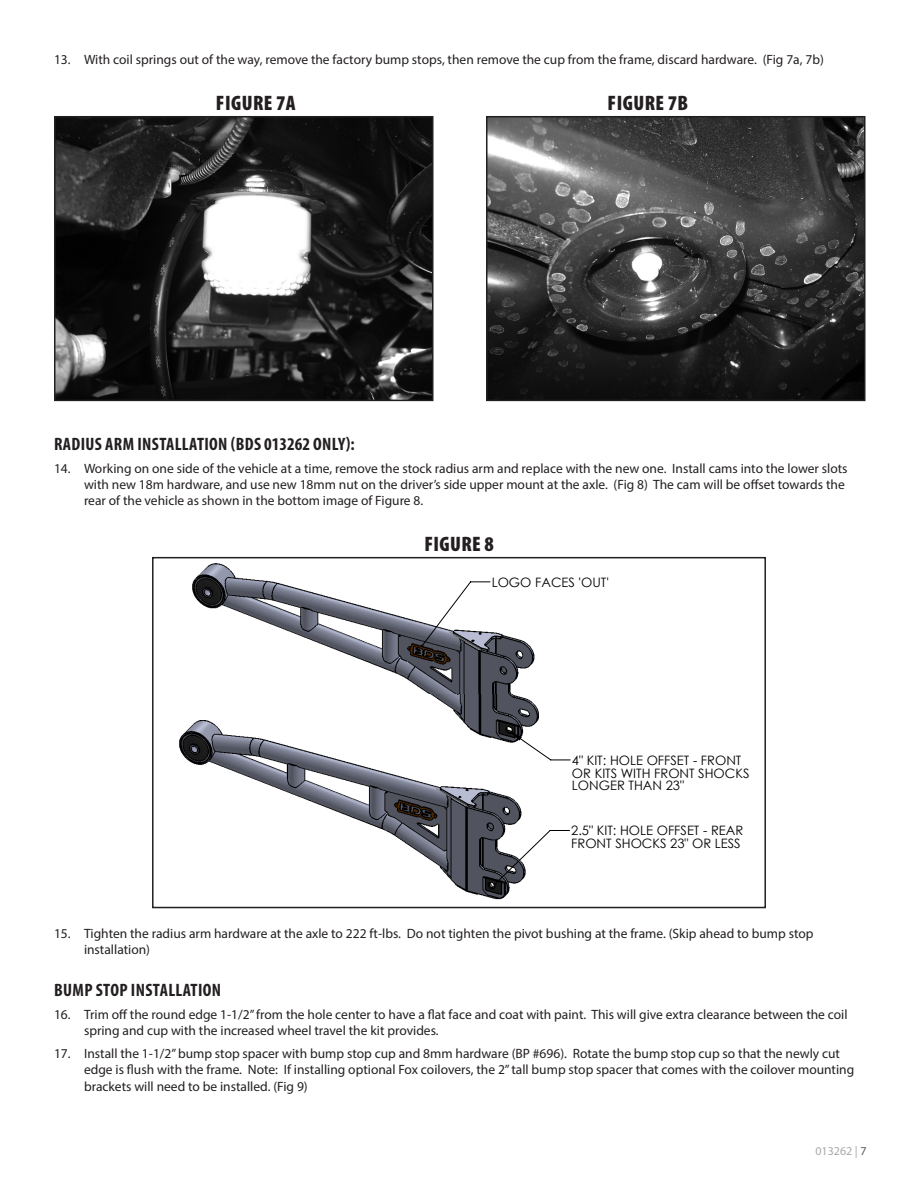
<style>
.page{position:relative;width:918px;height:1188px;background:#fff}
.page>*{position:absolute;margin:0;border:0;box-sizing:border-box;transform-origin:0 0}
.Photo-Caption{font:900 condensed 21px "Myriad Pro";letter-spacing:.02em;color:#231f20}
.Subhead{font:700 condensed 18px "Myriad Pro";letter-spacing:.02em;color:#231f20}
.t1{font:13.5px/16.2px "Myriad Pro";color:#231f20}
.t2{font:12.9px/12.8px "Century Gothic";color:#000}
.t3{font:12px "Myriad Pro";color:#a8a9ad}
.s1{color:#57585a}
</style>
<div class="page">
<img style="left:57px;top:119px;width:374px;height:279px">
<div style="left:54px;top:116px;width:380px;height:285px;border:2px solid #231f20"></div>
<img style="left:489px;top:119px;width:374px;height:279px">
<div style="left:486px;top:116px;width:380px;height:285px;border:2px solid #231f20"></div>
<img style="left:192px;top:563px;width:230px;height:126px">
<img style="left:179px;top:720px;width:331px;height:180px">
<svg style="left:422px;top:581px;width:149px;height:299px"></svg>
<svg style="left:421px;top:631px;width:101px;height:255px"></svg>
<div style="left:152px;top:557px;width:614px;height:351px;border:2px solid #231f20"></div>
<p class="t1" style="left:54px;top:51px;width:771px">13. With coil springs out of the way, remove the factory bump stops, then remove the cup from the frame, discard hardware. (Fig 7a, 7b)</p>
<p class="Photo-Caption" style="left:216px;top:91px;width:81px">FIGURE 7A</p>
<p class="Photo-Caption" style="left:608px;top:91px;width:82px">FIGURE 7B</p>
<p class="Subhead" style="left:54px;top:433px;width:302px">RADIUS ARM INSTALLATION (BDS 013262 ONLY):</p>
<p class="t1" style="left:84px;top:460px;width:765px;text-indent:-30px">14. Working on one side of the vehicle at a time, remove the stock radius arm and replace with the new one. Install cams into the lower slots with new 18m hardware, and use new 18mm nut on the driver’s side upper mount at the axle. (Fig 8) The cam will be offset towards the rear of the vehicle as shown in the bottom image of Figure 8.</p>
<p class="Photo-Caption" style="left:424px;top:532px;width:71px">FIGURE 8</p>
<p class="t2" style="left:492px;top:576px;width:119px">LOGO FACES 'OUT'</p>
<p class="t2" style="left:572px;top:754px;width:179px">4" KIT: HOLE OFFSET - FRONT<br>OR KITS WITH FRONT SHOCKS<br>LONGER THAN 23"</p>
<p class="t2" style="left:571px;top:824px;width:174px">2.5" KIT: HOLE OFFSET - REAR<br>FRONT SHOCKS 23" OR LESS</p>
<p class="t1" style="left:84px;top:925px;width:731px;text-indent:-30px">15. Tighten the radius arm hardware at the axle to 222 ft-lbs. Do not tighten the pivot bushing at the frame. (Skip ahead to bump stop installation)</p>
<p class="Subhead" style="left:54px;top:979px;width:168px">BUMP STOP INSTALLATION</p>
<p class="t1" style="left:84px;top:1006px;width:765px;text-indent:-30px">16. Trim off the round edge 1-1/2” from the hole center to have a flat face and coat with paint. This will give extra clearance between the coil spring and cup with the increased wheel travel the kit provides.</p>
<p class="t1" style="left:84px;top:1045px;width:772px;text-indent:-30px">17. Install the 1-1/2” bump stop spacer with bump stop cup and 8mm hardware (BP #696). Rotate the bump stop cup so that the newly cut edge is flush with the frame. Note: If installing optional Fox coilovers, the 2” tall bump stop spacer that comes with the coilover mounting brackets will need to be installed. (Fig 9)</p>
<p class="t3" style="left:815px;top:1143px;width:53px">013262 | <span class="s1">7</span></p>
</div>
